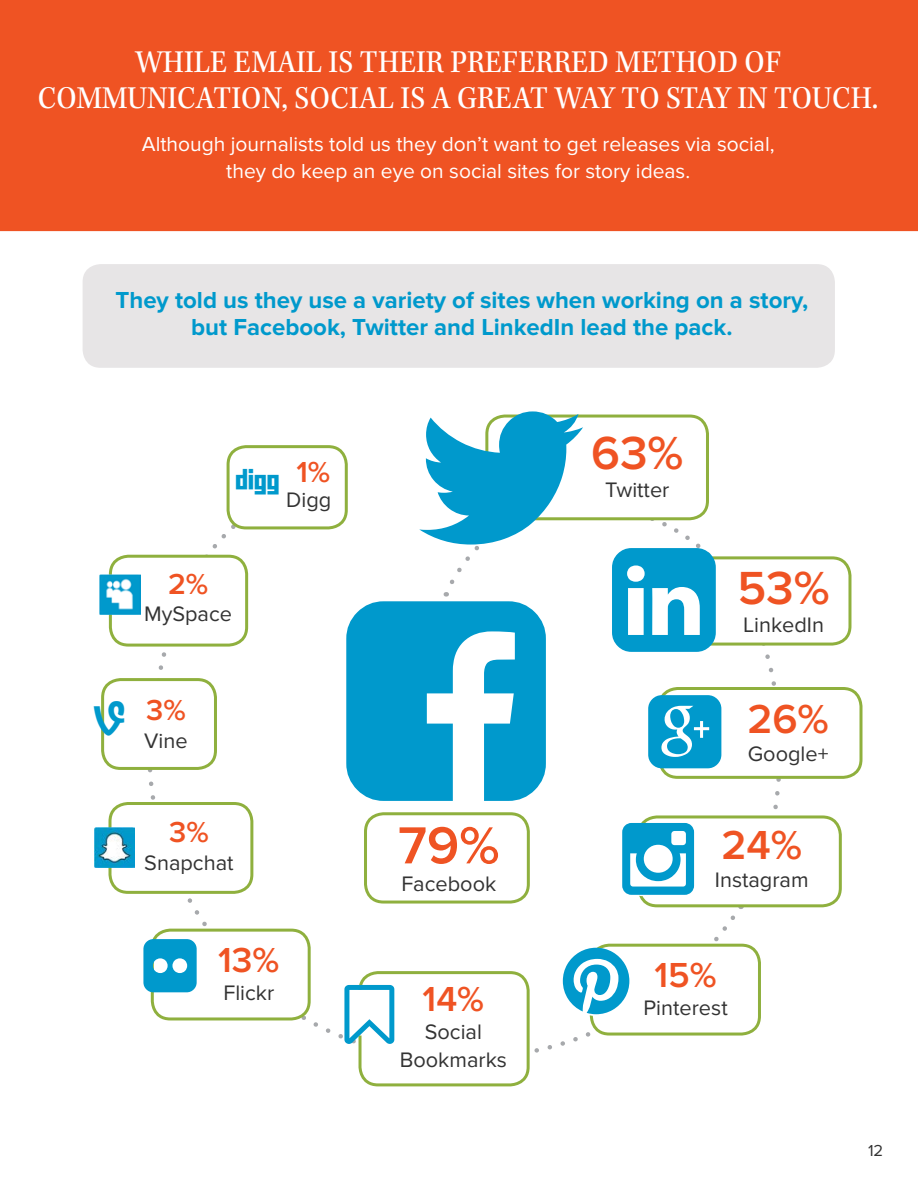
<style>
.page{position:relative;width:918px;height:1188px;background:#fff}
.page>*{position:absolute;margin:0;border:0;box-sizing:border-box;transform-origin:0 0}
.t1{font:62.1px "Font Awesome";color:#09c}
.t2{font:600 54px "Proxima Nova";color:#ef5323}
.t3{font:600 48.15px "Proxima Nova";color:#ef5323}
.t4{font:600 42px "Proxima Nova";color:#ef5323}
.t5{font:600 36px "Proxima Nova";color:#ef5323}
.t6{font:33px/36px "Kepler Std Scn";color:#fff;text-align:center}
.t7{font:600 30px "Proxima Nova";color:#ef5323}
.t8{font:700 24px/27px "Proxima Nova";color:#09c;text-align:center}
.t9{font:21.75px/27.9px "Proxima Nova";color:#333;text-align:center}
.t10{font:21px/27px "Proxima Nova";color:#fff;text-align:center}
.t11{font:16.5px "Proxima Nova";color:#333}
</style>
<div class="page">
<svg style="left:519px;top:915px;width:220px;height:138px"></svg>
<svg style="left:148px;top:756px;width:221px;height:304px"></svg>
<div style="left:152px;top:930px;width:157px;height:89px;background:#fff;border-radius:18px"></div>
<div style="left:151px;top:929px;width:160px;height:91px;border:3px solid #8fb03e;border-radius:18px"></div>
<div style="left:103px;top:680px;width:112px;height:88px;background:#fff;border-radius:18px"></div>
<div style="left:101px;top:678px;width:116px;height:92px;border:3px solid #8fb03e;border-radius:18px"></div>
<div style="left:83px;top:264px;width:752px;height:104px;background:#e7e5e6;border-radius:18px"></div>
<div style="left:227px;top:445px;width:121px;height:84px;border:3px solid #8fb03e;border-radius:18px"></div>
<div style="left:109px;top:555px;width:139px;height:92px;border:3px solid #8fb03e;border-radius:18px"></div>
<div style="left:110px;top:804px;width:142px;height:88px;background:#fff;border-radius:18px"></div>
<div style="left:109px;top:802px;width:144px;height:92px;border:3px solid #8fb03e;border-radius:18px"></div>
<div style="left:360px;top:973px;width:168px;height:112px;background:#fff;border-radius:18px"></div>
<div style="left:359px;top:971px;width:171px;height:115px;border:3px solid #8fb03e;border-radius:18px"></div>
<div style="left:628px;top:556px;width:223px;height:90px;border:3px solid #8fb03e;border-radius:18px"></div>
<div style="left:638px;top:815px;width:204px;height:92px;border:3px solid #8fb03e;border-radius:18px"></div>
<div style="left:591px;top:945px;width:168px;height:89px;background:#fff;border-radius:18px"></div>
<div style="left:590px;top:944px;width:171px;height:92px;border:3px solid #8fb03e;border-radius:18px"></div>
<div style="left:658px;top:687px;width:204px;height:92px;border:3px solid #8fb03e;border-radius:18px"></div>
<div style="left:0;top:0;width:918px;height:231px;background:#ef5323"></div>
<img style="left:95px;top:828px;width:39px;height:40px">
<img style="left:100px;top:574px;width:40px;height:40px">
<svg style="left:101px;top:701px;width:4px;height:35px"></svg>
<svg style="left:147px;top:464px;width:178px;height:262px"></svg>
<svg style="left:563px;top:947px;width:66px;height:67px"></svg>
<svg style="left:346px;top:414px;width:448px;height:495px"></svg>
<svg style="left:344px;top:984px;width:20px;height:60px"></svg>
<h3 class="t6" style="left:38px;top:45px;width:842px">WHILE EMAIL IS THEIR PREFERRED METHOD OF<br>COMMUNICATION, SOCIAL IS A GREAT WAY TO STAY IN TOUCH.</h3>
<p class="t10" style="left:142px;top:131px;width:634px">Although journalists told us they don’t want to get releases via social, they do keep an eye on social sites for story ideas.</p>
<p class="t8" style="left:115px;top:287px;width:694px">They told us they use a variety of sites when working on a story, but Facebook, Twitter and LinkedIn lead the pack.</p>
<h3 class="t7" style="left:168px;top:566px;width:42px">2%</h3>
<p class="t9" style="left:144px;top:601px;width:89px">MySpace</p>
<h3 class="t7" style="left:146px;top:693px;width:41px">3%</h3>
<p class="t9" style="left:144px;top:727px;width:45px">Vine</p>
<h3 class="t7" style="left:169px;top:815px;width:41px">3%</h3>
<p class="t9" style="left:144px;top:849px;width:91px">Snapchat</p>
<h3 class="t7" style="left:296px;top:455px;width:35px">1%</h3>
<p class="t9" style="left:286px;top:487px;width:47px">Digg</p>
<h2 class="t2" style="left:398px;top:814px;width:103px">79%</h2>
<p class="t9" style="left:401px;top:870px;width:96px">Facebook</p>
<h1 class="t1" style="left:143px;top:934px;width:55px">■</h1>
<h3 class="t5" style="left:218px;top:939px;width:63px">13%</h3>
<p class="t9" style="left:223px;top:979px;width:52px">Flickr</p>
<h3 class="t5" style="left:423px;top:978px;width:63px">14%</h3>
<p class="t9" style="left:400px;top:1018px;width:109px">Social<br>Bookmarks</p>
<h3 class="t3" style="left:591px;top:425px;width:94px">63%</h3>
<p class="t9" style="left:605px;top:476px;width:66px">Twitter</p>
<h3 class="t3" style="left:737px;top:560px;width:94px">53%</h3>
<p class="t9" style="left:743px;top:611px;width:82px">LinkedIn</p>
<h3 class="t4" style="left:747px;top:695px;width:83px">26%</h3>
<p class="t9" style="left:748px;top:740px;width:82px">Google+</p>
<h3 class="t4" style="left:721px;top:821px;width:82px">24%</h3>
<p class="t9" style="left:715px;top:866px;width:95px">Instagram</p>
<h3 class="t5" style="left:655px;top:954px;width:64px">15%</h3>
<p class="t9" style="left:644px;top:994px;width:86px">Pinterest</p>
<p class="t11" style="left:868px;top:1141px;width:17px">12</p>
</div>
